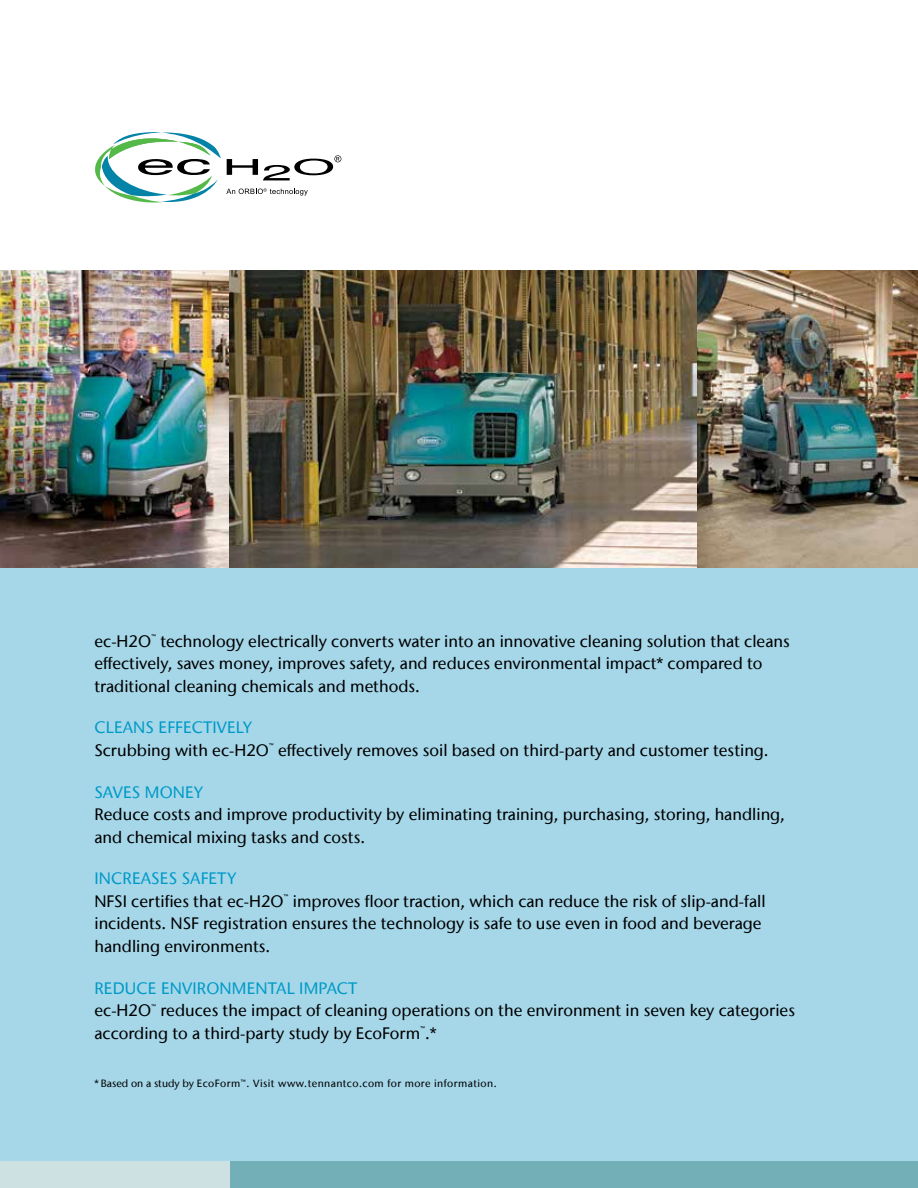
<style>
.page{position:relative;width:918px;height:1188px;background:#fff}
.page>*{position:absolute;margin:0;border:0;box-sizing:border-box;transform-origin:0 0}
.t1{font:500 16.5px/22.5px "Stone Sans IIITC Com";color:#000}
.t2{font:500 16.5px "Stone Sans IIITC Com";letter-spacing:.01em;color:#009ac7}
.t3{font:500 10.5px "Stone Sans IIITC Com";letter-spacing:.04em;color:#000}
.s1{color:#009ac7}
</style>
<div class="page">
<div style="left:0;top:271px;width:918px;height:917px;background:#a5d7e9"></div>
<img style="left:0;top:271px;width:230px;height:297px">
<img style="left:230px;top:271px;width:468px;height:297px">
<img style="left:698px;top:271px;width:220px;height:297px">
<div style="left:216px;top:1161px;width:702px;height:27px;background:#73afb7"></div>
<div style="left:0;top:1161px;width:230px;height:27px;background:#cde1e3"></div>
<svg style="left:95px;top:132px;width:246px;height:71px"></svg>
<p class="t1" style="left:94px;top:630px;width:697px">ec-H2O<sup>™</sup> technology electrically converts water into an innovative cleaning solution that cleans effectively, saves money, improves safety, and reduces environmental impact* compared to traditional cleaning chemicals and methods.</p>
<p class="t1" style="left:94px;top:716px;width:676px"><span class="s1">CLEANS EFFECTIVELY<br></span>Scrubbing with ec-H2O<sup>™</sup> effectively removes soil based on third-party and customer testing.</p>
<p class="t2" style="left:94px;top:782px;width:110px">SAVES MONEY</p>
<p class="t1" style="left:94px;top:803px;width:692px">Reduce costs and improve productivity by eliminating training, purchasing, storing, handling, and chemical mixing tasks and costs.</p>
<p class="t1" style="left:94px;top:867px;width:673px"><span class="s1">INCREASES SAFETY<br></span>NFSI certifies that ec-H2O<sup>™</sup> improves floor traction, which can reduce the risk of slip-and-fall incidents. NSF registration ensures the technology is safe to use even in food and beverage handling environments.</p>
<p class="t1" style="left:94px;top:976px;width:702px"><span class="s1">REDUCE ENVIRONMENTAL IMPACT<br></span>ec-H2O<sup>™</sup> reduces the impact of cleaning operations on the environment in seven key categories according to a third-party study by EcoForm<sup>™</sup>.*</p>
<p class="t3" style="left:94px;top:1077px;width:404px">* Based on a study by EcoForm™. Visit www.tennantco.com for more information.</p>
</div>
